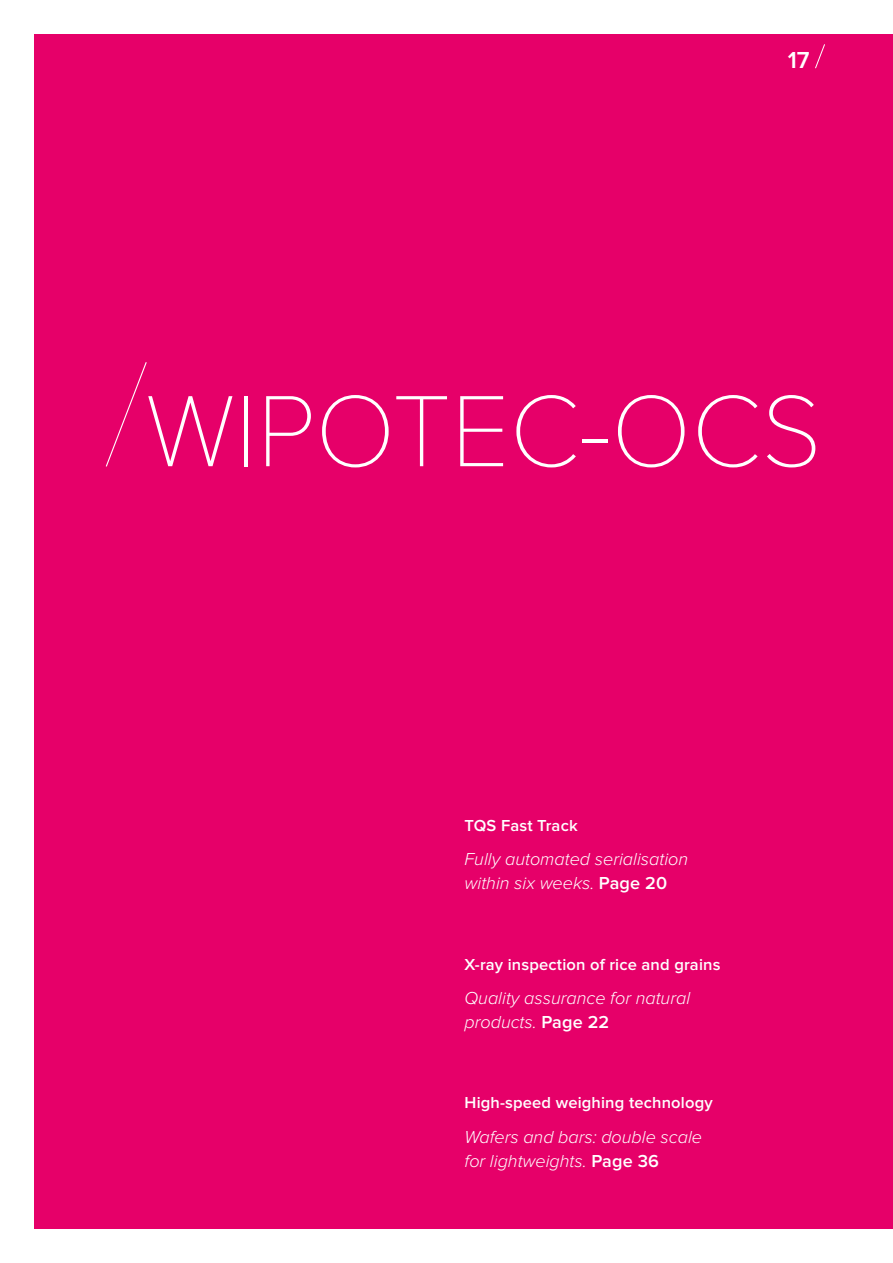
<style>
.page{position:relative;width:893px;height:1263px;background:#fff}
.page>*{position:absolute;margin:0;border:0;box-sizing:border-box;transform-origin:0 0}
.t1{font:100 105px "Proxima Nova T";color:#fff}
.t2{font:600 24px "Proxima Nova";color:#fff}
.t3{font:italic 300 18px/24px "Proxima Nova";color:#fff}
.t4{font:600 16.5px "Proxima Nova";letter-spacing:.01em;color:#fff}
.s1{font-weight:600;font-style:normal}
</style>
<div class="page">
<div style="left:34px;top:34px;width:859px;height:1195px;background:#e60069"></div>
<svg style="left:105px;top:362px;width:42px;height:105px"></svg>
<svg style="left:815px;top:44px;width:10px;height:25px"></svg>
<h2 class="t2" style="left:788px;top:49px;width:23px">17</h2>
<h1 class="t1" style="left:146px;top:353px;width:678px">WIPOTEC-OCS</h1>
<p class="t4" style="left:465px;top:818px;width:115px">TQS Fast Track</p>
<p class="t3" style="left:465px;top:848px;width:225px">Fully automated serialisation within six weeks. <span class="s1">Page 20</span></p>
<p class="t4" style="left:465px;top:956px;width:257px">X-ray inspection of rice and grains</p>
<p class="t3" style="left:465px;top:987px;width:227px">Quality assurance for natural products. <span class="s1">Page 22</span></p>
<p class="t4" style="left:465px;top:1095px;width:250px">High-speed weighing technology</p>
<p class="t3" style="left:465px;top:1126px;width:239px">Wafers and bars: double scale for lightweights. <span class="s1">Page 36</span></p>
</div>
